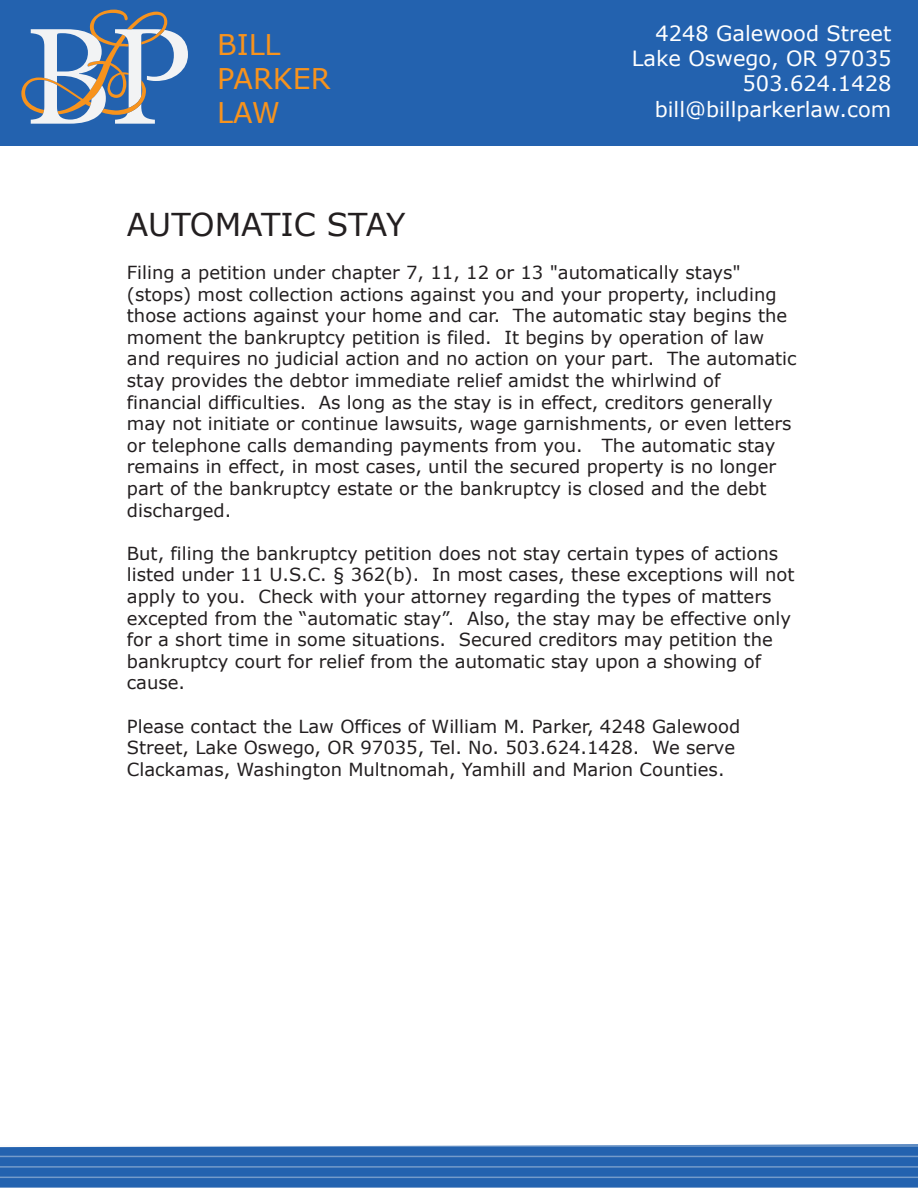
<style>
.page{position:relative;width:918px;height:1188px;background:#fff}
.page>*{position:absolute;margin:0;border:0;box-sizing:border-box;transform-origin:0 0}
.t1{font:31.5px "Verdana";color:#231f20}
.t2{font:28.5px/34.2px "Verdana";color:#f7931d}
.t3{font:21px/25.2px "Verdana";color:#fff;text-align:right}
.t4{font:18px/21.6px "Verdana";color:#231f20}
</style>
<div class="page">
<div style="left:0;top:0;width:918px;height:145px;background:#2362af"></div>
<svg style="left:0;top:1144px;width:918px;height:43px;background:#2a67b1"></svg>
<svg style="left:21px;top:10px;width:167px;height:114px"></svg>
<hr style="left:0;top:1145px;width:918px;height:2px;background:#f2f3f4">
<hr style="left:0;top:1156px;width:918px;height:1px;background:#f2f3f4">
<hr style="left:0;top:1166px;width:918px;height:2px;background:#f2f3f4">
<hr style="left:0;top:1177px;width:918px;height:1px;background:#f2f3f4">
<hr style="left:0;top:1187px;width:918px;height:1px;background:#f2f3f4">
<h2 class="t2" style="left:217px;top:27px;width:115px">BILL<br>PARKER<br>LAW</h2>
<p class="t3" style="left:632px;top:21px;width:261px">4248 Galewood Street<br>Lake Oswego, OR 97035<br>503.624.1428 bill@billparkerlaw.com</p>
<h1 class="t1" style="left:127px;top:203px;width:280px">AUTOMATIC STAY</h1>
<p class="t4" style="left:127px;top:262px;width:671px">Filing a petition under chapter 7, 11, 12 or 13 "automatically stays" (stops) most collection actions against you and your property, including those actions against your home and car. The automatic stay begins the moment the bankruptcy petition is filed. It begins by operation of law and requires no judicial action and no action on your part. The automatic stay provides the debtor immediate relief amidst the whirlwind of financial difficulties. As long as the stay is in effect, creditors generally may not initiate or continue lawsuits, wage garnishments, or even letters or telephone calls demanding payments from you. The automatic stay remains in effect, in most cases, until the secured property is no longer part of the bankruptcy estate or the bankruptcy is closed and the debt discharged.</p>
<p class="t4" style="left:127px;top:542px;width:669px">But, filing the bankruptcy petition does not stay certain types of actions listed under 11 U.S.C. § 362(b). In most cases, these exceptions will not apply to you. Check with your attorney regarding the types of matters excepted from the “automatic stay”. Also, the stay may be effective only for a short time in some situations. Secured creditors may petition the bankruptcy court for relief from the automatic stay upon a showing of cause.</p>
<p class="t4" style="left:127px;top:715px;width:615px">Please contact the Law Offices of William M. Parker, 4248 Galewood<br>Street, Lake Oswego, OR 97035, Tel. No. 503.624.1428. We serve<br>Clackamas, Washington Multnomah, Yamhill and Marion Counties.</p>
</div>
